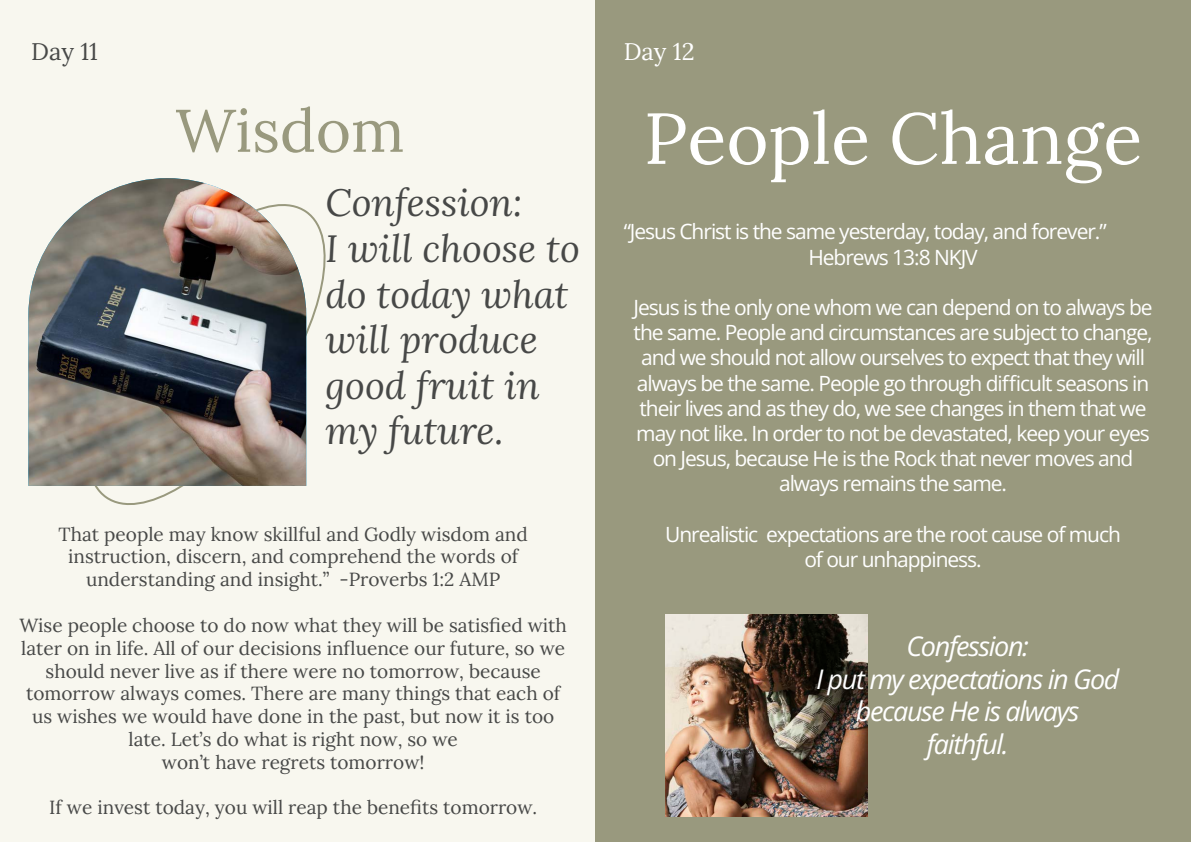
<style>
.page{position:relative;width:1191px;height:842px;background:#fff}
.page>*{position:absolute;margin:0;border:0;box-sizing:border-box;transform-origin:0 0}
.t1{font:72px "Lora";color:#fff}
.t2{font:60px "Lora";color:#99997e}
.t3{font:italic 38px/45.6px "Lora";color:#474847}
.t4{font:italic 27px/32.4px "Open Sans";letter-spacing:-.05em;color:#fff;text-align:center}
.t5{font:24px "Lora";color:#484948}
.t6{font:24px "Lora";color:#fff}
.t7{font:21px/25.2px "Open Sans";letter-spacing:-.05em;color:#fff}
.t8{font:19px/22.8px "Lora";color:#474847;text-align:center}
</style>
<div class="page">
<div style="left:0;top:0;width:596px;height:842px;background:#f8f7ef"></div>
<svg style="left:94px;top:210px;width:232px;height:295px"></svg>
<img style="left:28px;top:178px;width:278px;height:308px">
<div style="left:595px;top:0;width:596px;height:842px;background:#99997e"></div>
<img style="left:666px;top:614px;width:202px;height:202px">
<p class="t5" style="left:31px;top:33px;width:68px">Day 11</p>
<p class="t2" style="left:176px;top:85px;width:230px">Wisdom</p>
<p class="t3" style="left:325px;top:179px;width:198px">Confession:</p>
<p class="t3" style="left:325px;top:225px;width:256px">I will choose to do today what will produce good fruit in my future.</p>
<p class="t8" style="left:59px;top:521px;width:471px">That people may know skillful and Godly wisdom and</p>
<p class="t8" style="left:68px;top:544px;width:451px">instruction, discern, and comprehend the words of</p>
<p class="t8" style="left:86px;top:567px;width:416px">understanding and insight.” -Proverbs 1:2 AMP</p>
<p class="t8" style="left:19px;top:612px;width:549px">Wise people choose to do now what they will be satisfied with later on in life. All of our decisions influence our future, so we should never live as if there were no tomorrow, because</p>
<p class="t8" style="left:26px;top:681px;width:536px">tomorrow always comes. There are many things that each of us wishes we would have done in the past, but now it is too late. Let’s do what is right now, so we</p>
<p class="t8" style="left:162px;top:749px;width:264px">won’t have regrets tomorrow!</p>
<p class="t8" style="left:49px;top:795px;width:489px">If we invest today, you will reap the benefits tomorrow.</p>
<p class="t6" style="left:623px;top:33px;width:72px">Day 12</p>
<p class="t1" style="left:644px;top:84px;width:500px">People Change</p>
<p class="t7" style="left:808px;top:219px;width:300px;text-indent:-185px">“Jesus Christ is the same yesterday, today, and forever.”<br>Hebrews 13:8 NKJV</p>
<p class="t7" style="left:633px;top:294px;width:520px;text-align:center">Jesus is the only one whom we can depend on to always be the same. People and circumstances are subject to change, and we should not allow ourselves to expect that they will always be the same. People go through difficult seasons in their lives and as they do, we see changes in them that we may not like. In order to not be devastated, keep your eyes on Jesus, because He is the Rock that never moves and</p>
<p class="t7" style="left:779px;top:471px;width:229px">always remains the same.</p>
<p class="t7" style="left:665px;top:521px;width:457px">Unrealistic expectations are the root cause of much</p>
<p class="t7" style="left:804px;top:546px;width:179px">of our unhappiness.</p>
<p class="t4" style="left:906px;top:629px;width:124px">Confession:</p>
<p class="t4" style="left:816px;top:662px;width:305px">I put my expectations in God because He is always</p>
<p class="t4" style="left:927px;top:727px;width:83px">faithful.</p>
</div>
